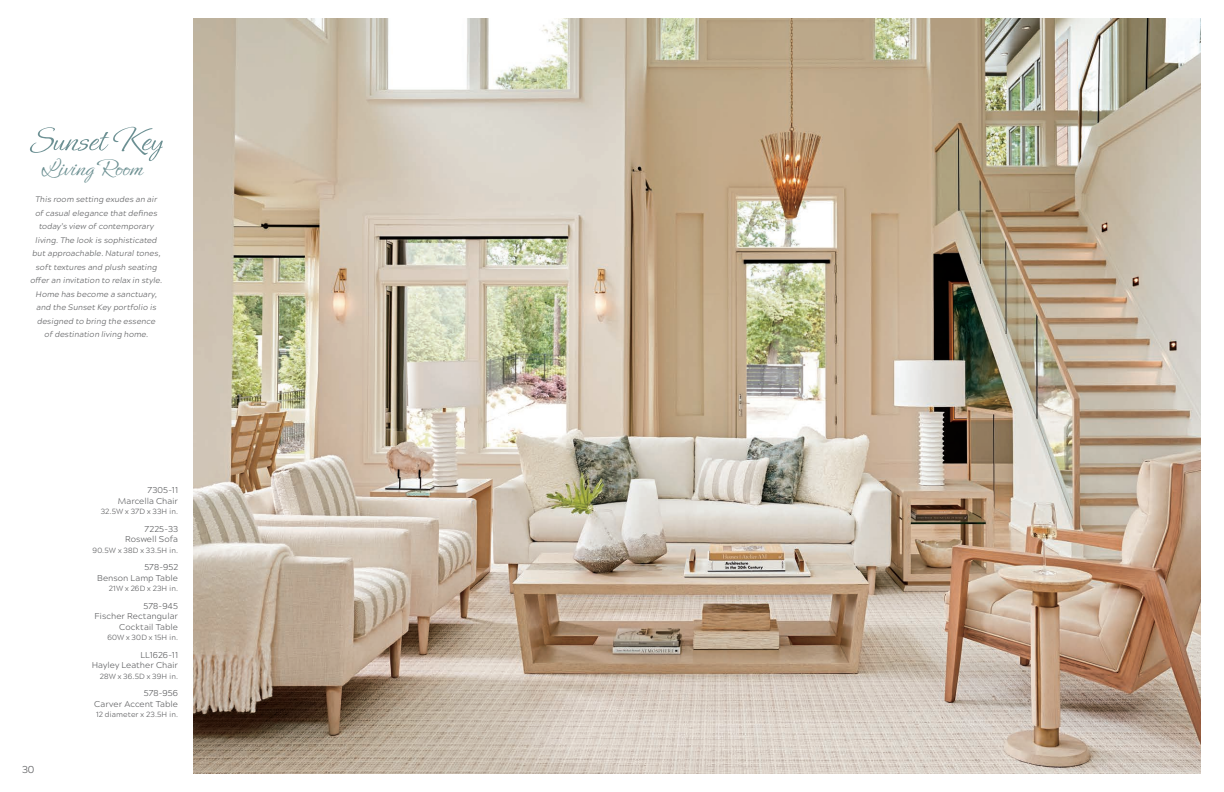
<style>
.page{position:relative;width:1224px;height:792px;background:#fff}
.page>*{position:absolute;margin:0;border:0;box-sizing:border-box;transform-origin:0 0}
.t1{font:24.7px "Ephesis ROB";letter-spacing:-.01em;color:#6c9092}
.t2{font:300 10px "Acherus Grotesque";color:#57585a}
.Ocean_B_Viz_Index_Headers{font:300 8.5px "Acherus Grotesque";letter-spacing:.005em;color:#57585a}
.Ocean_B_Viz_Index_Body_Copy{font:300 8.5px "Acherus Grotesque";letter-spacing:.01em;color:#57585a}
.Ocean_B_Italic_Descriptive_Copy{font:italic 300 8px/13.5px "Acherus Grotesque";letter-spacing:.005em;color:#57585a;text-align:center}
.Ocean_B_1st_Line_Body_Copy{font:300 7.5px "Acherus Grotesque";letter-spacing:.01em;color:#57585a}
</style>
<div class="page">
<img style="left:193px;top:18px;width:1008px;height:756px">
<svg style="left:30px;top:127px;width:133px;height:34px"></svg>
<p class="t1" style="left:41px;top:153px;width:103px">Living Room</p>
<p class="Ocean_B_Italic_Descriptive_Copy" style="left:35px;top:192px;width:124px">This room setting exudes an air of casual elegance that defines today’s view of contemporary</p>
<p class="Ocean_B_Italic_Descriptive_Copy" style="left:36px;top:233px;width:123px">living. The look is sophisticated</p>
<p class="Ocean_B_Italic_Descriptive_Copy" style="left:31px;top:246px;width:133px">but approachable. Natural tones, soft textures and plush seating offer an invitation to relax in style.<br>Home has become a sanctuary, and the Sunset Key portfolio is designed to bring the essence</p>
<p class="Ocean_B_Italic_Descriptive_Copy" style="left:45px;top:327px;width:105px">of destination living home.</p>
<p class="t2" style="left:22px;top:761px;width:14px">30</p>
<p class="Ocean_B_Viz_Index_Headers" style="left:148px;top:483px;width:32px">7305-11</p>
<p class="Ocean_B_Viz_Index_Headers" style="left:118px;top:494px;width:62px">Marcella Chair</p>
<p class="Ocean_B_1st_Line_Body_Copy" style="left:101px;top:505px;width:79px">32.5W x 37D x 33H in.</p>
<p class="Ocean_B_Viz_Index_Body_Copy" style="left:145px;top:522px;width:35px">7225-33</p>
<p class="Ocean_B_Viz_Index_Body_Copy" style="left:125px;top:532px;width:54px">Roswell Sofa</p>
<p class="Ocean_B_1st_Line_Body_Copy" style="left:93px;top:544px;width:87px">90.5W x 38D x 33.5H in.</p>
<p class="Ocean_B_Viz_Index_Headers" style="left:144px;top:560px;width:35px">578-952</p>
<p class="Ocean_B_Viz_Index_Headers" style="left:97px;top:571px;width:82px">Benson Lamp Table</p>
<p class="Ocean_B_1st_Line_Body_Copy" style="left:109px;top:582px;width:71px">21W x 26D x 23H in.</p>
<p class="Ocean_B_Viz_Index_Headers" style="left:144px;top:599px;width:36px">578-945</p>
<p class="Ocean_B_Viz_Index_Headers" style="left:94px;top:609px;width:85px">Fischer Rectangular</p>
<p class="Ocean_B_Viz_Index_Headers" style="left:119px;top:620px;width:60px">Cocktail Table</p>
<p class="Ocean_B_1st_Line_Body_Copy" style="left:107px;top:631px;width:72px">60W x 30D x 15H in.</p>
<p class="Ocean_B_Viz_Index_Headers" style="left:140px;top:648px;width:39px">LL1626-11</p>
<p class="Ocean_B_Viz_Index_Headers" style="left:92px;top:658px;width:88px">Hayley Leather Chair</p>
<p class="Ocean_B_1st_Line_Body_Copy" style="left:100px;top:670px;width:80px">28W x 36.5D x 39H in.</p>
<p class="Ocean_B_Viz_Index_Headers" style="left:144px;top:686px;width:36px">578-956</p>
<p class="Ocean_B_Viz_Index_Headers" style="left:94px;top:697px;width:85px">Carver Accent Table</p>
<p class="Ocean_B_1st_Line_Body_Copy" style="left:96px;top:708px;width:83px">12 diameter x 23.5H in.</p>
</div>
